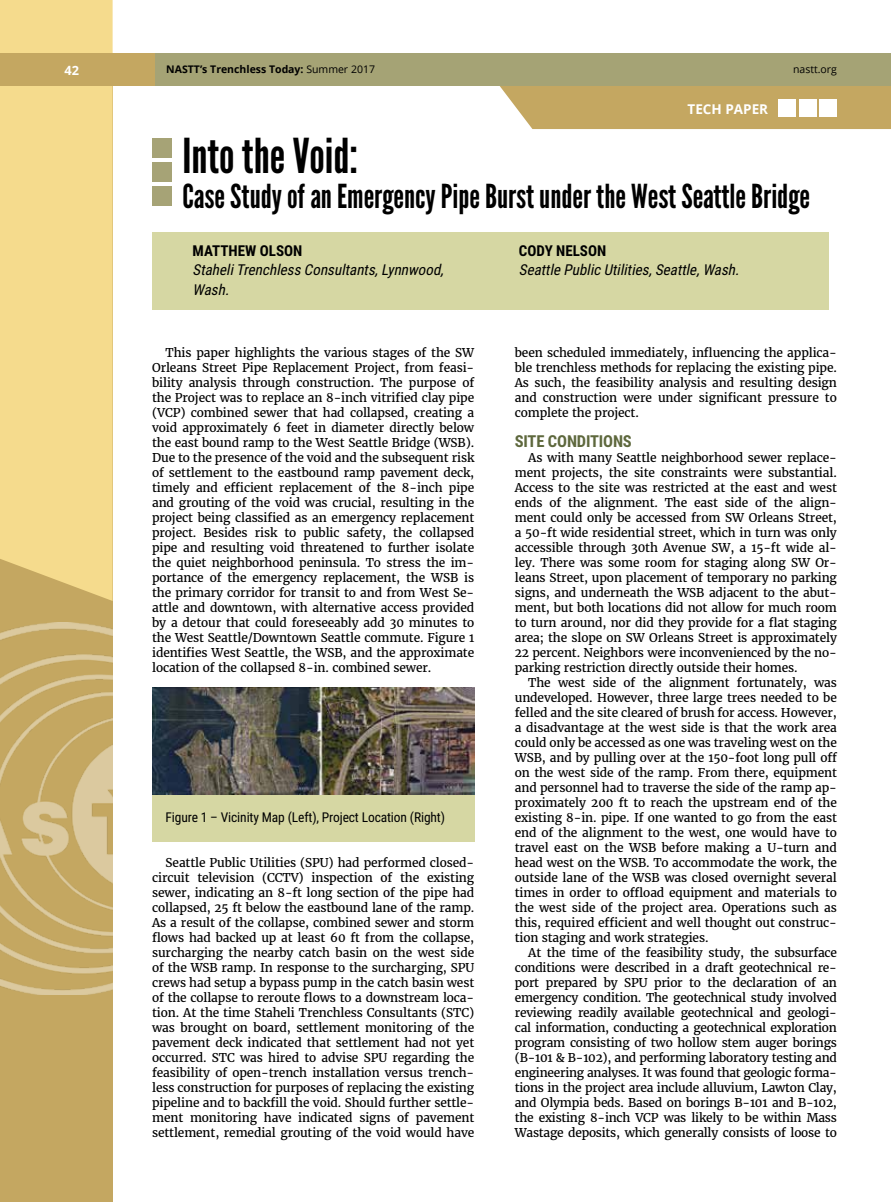
<style>
.page{position:relative;width:891px;height:1202px;background:#fff}
.page>*{position:absolute;margin:0;border:0;box-sizing:border-box;transform-origin:0 0}
.t1{font:48px "League Gothic";color:#000}
.t2{font:33px "League Gothic";color:#000}
.t3{font:700 16.5px "Roboto Condensed";letter-spacing:-.01em;color:#5e683d}
.t4{font:italic 15px/19.5px "Roboto Condensed";color:#000}
.t5{font:700 15px "Roboto Condensed";color:#000}
.t6{font:13.5px "Roboto Condensed";letter-spacing:-.01em;color:#000}
.t7{font:700 13.5px "Open Sans";color:#fff}
.t8{font:700 12.75px "Open Sans";color:#fff}
.t9{font:12px/15px "Merriweather";letter-spacing:-.01em;color:#000;text-align:justify}
.t10{font:700 10.5px "Open Sans";color:#000}
.t11{font:10.5px "Open Sans";color:#000}
.s1{font-weight:400}
</style>
<div class="page">
<div style="left:152px;top:778px;width:322px;height:64px;background:#d6d7a3"></div>
<div style="left:152px;top:232px;width:676px;height:77px;background:#d6d7a3"></div>
<div style="left:0;top:53px;width:113px;height:1149px;background:#c4a761"></div>
<div style="left:0;top:0;width:113px;height:601px;background:#f5db8d"></div>
<img style="left:0;top:622px;width:113px;height:372px">
<div style="left:500px;top:86px;width:391px;height:43px;background:#c4a761"></div>
<div style="left:0;top:53px;width:891px;height:33px;background:#a5a375"></div>
<div style="left:0;top:53px;width:154px;height:33px;background:#c4a761"></div>
<div style="left:778px;top:100px;width:17px;height:17px;background:#fff"></div>
<div style="left:799px;top:100px;width:17px;height:17px;background:#fff"></div>
<div style="left:820px;top:100px;width:17px;height:17px;background:#fff"></div>
<div style="left:152px;top:139px;width:20px;height:19px;background:#a6a376"></div>
<div style="left:152px;top:163px;width:20px;height:19px;background:#a6a376"></div>
<div style="left:152px;top:187px;width:20px;height:19px;background:#a6a376"></div>
<img style="left:152px;top:687px;width:322px;height:108px">
<p class="t8" style="left:64px;top:61px;width:16px">42</p>
<p class="t10" style="left:166px;top:62px;width:210px">NASTT’s Trenchless Today: <span class="s1">Summer 2017</span></p>
<p class="t11" style="left:793px;top:62px;width:45px">nastt.org</p>
<p class="t7" style="left:688px;top:99px;width:82px">TECH PAPER</p>
<h1 class="t1" style="left:183px;top:128px;width:177px">Into the Void:</h1>
<h2 class="t2" style="left:183px;top:176px;width:629px">Case Study of an Emergency Pipe Burst under the West Seattle Bridge</h2>
<p class="t5" style="left:193px;top:240px;width:111px">MATTHEW OLSON</p>
<p class="t4" style="left:193px;top:259px;width:256px">StaheliTrenchlessConsultants,Lynnwood,<br>Wash.</p>
<p class="t5" style="left:519px;top:240px;width:89px">CODY NELSON</p>
<p class="t4" style="left:519px;top:259px;width:226px">SeattlePublicUtilities,Seattle,Wash.</p>
<p class="t9" style="left:152px;top:345px;width:324px;text-indent:14px">This paper highlights the various stages of the SW Orleans Street Pipe Replacement Project, from feasi&shy;bility analysis through construction. The purpose of the Project was to replace an 8-inch vitrified clay pipe (VCP) combined sewer that had collapsed, creating a void approximately 6 feet in diameter directly below the east bound ramp to the West Seattle Bridge (WSB).<br>Due to the presence of the void and the subsequent risk of settlement to the eastbound ramp pavement deck, timely and efficient replacement of the 8-inch pipe and grouting of the void was crucial, resulting in the project being classified as an emergency replacement project. Besides risk to public safety, the collapsed pipe and resulting void threatened to further isolate the quiet neighborhood peninsula. To stress the im&shy;portance of the emergency replacement, the WSB is the primary corridor for transit to and from West Se&shy;attle and downtown, with alternative access provided by a detour that could foreseeably add 30 minutes to the West Seattle/Downtown Seattle commute. Figure 1 identifies West Seattle, the WSB, and the approximate location of the collapsed 8-in. combined sewer.</p>
<p class="t6" style="left:166px;top:808px;width:281px">Figure 1 – Vicinity Map (Left), Project Location (Right)</p>
<p class="t9" style="left:152px;top:855px;width:324px;text-indent:14px">Seattle Public Utilities (SPU) had performed closed&shy;circuit television (CCTV) inspection of the existing sewer, indicating an 8-ft long section of the pipe had collapsed, 25 ft below the eastbound lane of the ramp.<br>As a result of the collapse, combined sewer and storm flows had backed up at least 60 ft from the collapse, surcharging the nearby catch basin on the west side of the WSB ramp. In response to the surcharging, SPU crews had setup a bypass pump in the catch basin west of the collapse to reroute flows to a downstream loca&shy;tion. At the time Staheli Trenchless Consultants (STC) was brought on board, settlement monitoring of the pavement deck indicated that settlement had not yet occurred. STC was hired to advise SPU regarding the feasibility of open-trench installation versus trench&shy;less construction for purposes of replacing the existing pipeline and to backfill the void. Should further settle&shy;ment monitoring have indicated signs of pavement settlement, remedial grouting of the void would have</p>
<p class="t9" style="left:515px;top:345px;width:324px">been scheduled immediately, influencing the applica&shy;ble trenchless methods for replacing the existing pipe.<br>As such, the feasibility analysis and resulting design and construction were under significant pressure to complete the project.</p>
<h3 class="t3" style="left:515px;top:430px;width:119px">SITE CONDITIONS</h3>
<p class="t9" style="left:515px;top:450px;width:324px;text-indent:14px">As with many Seattle neighborhood sewer replace&shy;ment projects, the site constraints were substantial.<br>Access to the site was restricted at the east and west ends of the alignment. The east side of the align&shy;ment could only be accessed from SW Orleans Street, a 50-ft wide residential street, which in turn was only accessible through 30th Avenue SW, a 15-ft wide al&shy;ley. There was some room for staging along SW Or&shy;leans Street, upon placement of temporary no parking signs, and underneath the WSB adjacent to the abut&shy;ment, but both locations did not allow for much room to turn around, nor did they provide for a flat staging area; the slope on SW Orleans Street is approximately 22 percent. Neighbors were inconvenienced by the no&shy;parking restriction directly outside their homes.</p>
<p class="t9" style="left:515px;top:675px;width:324px;text-indent:14px">The west side of the alignment fortunately, was undeveloped. However, three large trees needed to be felled and the site cleared of brush for access. However, a disadvantage at the west side is that the work area could only be accessed as one was traveling west on the WSB, and by pulling over at the 150-foot long pull off on the west side of the ramp. From there, equipment and personnel had to traverse the side of the ramp ap&shy;proximately 200 ft to reach the upstream end of the existing 8-in. pipe. If one wanted to go from the east end of the alignment to the west, one would have to travel east on the WSB before making a U-turn and head west on the WSB. To accommodate the work, the outside lane of the WSB was closed overnight several times in order to offload equipment and materials to the west side of the project area. Operations such as this, required efficient and well thought out construc&shy;tion staging and work strategies.</p>
<p class="t9" style="left:515px;top:945px;width:324px;text-indent:14px">At the time of the feasibility study, the subsurface conditions were described in a draft geotechnical re&shy;port prepared by SPU prior to the declaration of an emergency condition. The geotechnical study involved reviewing readily available geotechnical and geologi&shy;cal information, conducting a geotechnical exploration program consisting of two hollow stem auger borings (B-101 &amp; B-102), and performing laboratory testing and engineering analyses. It was found that geologic forma&shy;tions in the project area include alluvium, Lawton Clay, and Olympia beds. Based on borings B-101 and B-102, the existing 8-inch VCP was likely to be within Mass Wastage deposits, which generally consists of loose to</p>
</div>
